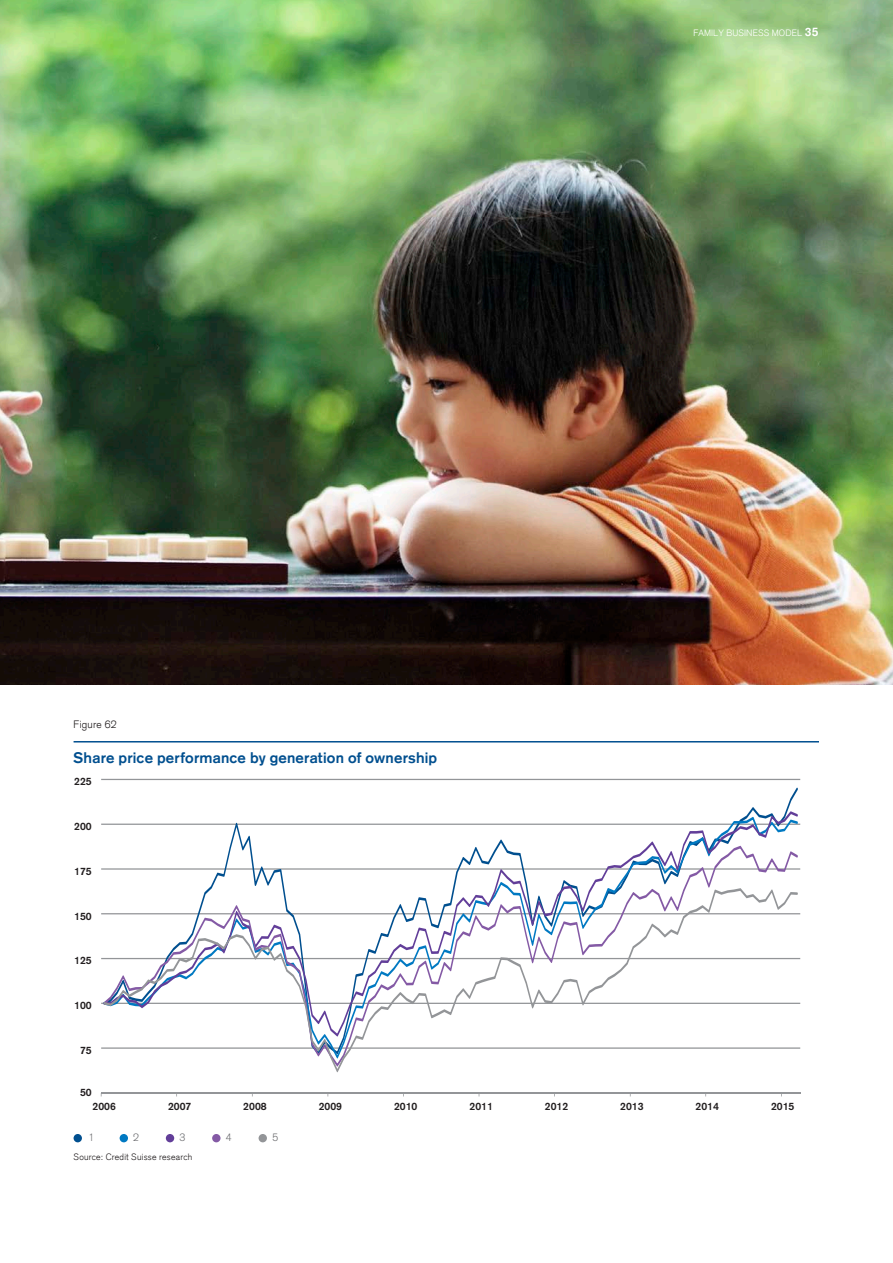
<style>
.page{position:relative;width:893px;height:1263px;background:#fff}
.page>*{position:absolute;margin:0;border:0;box-sizing:border-box;transform-origin:0 0}
.chart_titel{font:700 15px "Credit Suisse Type";letter-spacing:.015em;color:#004f8f}
.t1{font:700 10.5px "Credit Suisse Type";color:#231f20}
.Figure_Table_Number{font:300 10.5px "Credit Suisse Type";letter-spacing:.025em;color:#231f20}
.t2{font:300 10.5px "Credit Suisse Type";color:#6c6d70}
.Chart_Source{font:300 9px "Credit Suisse Type";letter-spacing:.03em;color:#231f20}
.t3{font:300 9px "Credit Suisse Type";letter-spacing:.01em;color:#fff}
.s1{font-weight:700;font-size:12px}
</style>
<div class="page">
<hr style="left:74px;top:741px;width:745px;height:1px;background:#004f8f">
<hr style="left:101px;top:779px;width:699px;height:1px;background:#939598">
<hr style="left:101px;top:823px;width:699px;height:2px;background:#939598">
<hr style="left:101px;top:868px;width:699px;height:2px;background:#939598">
<hr style="left:101px;top:913px;width:699px;height:1px;background:#939598">
<hr style="left:101px;top:958px;width:699px;height:1px;background:#939598">
<hr style="left:101px;top:1003px;width:699px;height:1px;background:#939598">
<hr style="left:101px;top:1047px;width:699px;height:2px;background:#939598">
<hr style="left:101px;top:1092px;width:699px;height:1px;background:#939598">
<svg style="left:104px;top:811px;width:694px;height:35px"></svg>
<svg style="left:103px;top:846px;width:695px;height:42px"></svg>
<svg style="left:103px;top:888px;width:695px;height:184px"></svg>
<div style="left:74px;top:1134px;width:8px;height:8px;background:#004f8f;border-radius:50%"></div>
<div style="left:120px;top:1134px;width:8px;height:8px;background:#0079c2;border-radius:50%"></div>
<div style="left:212px;top:1134px;width:9px;height:8px;background:#845aa5;border-radius:50%"></div>
<div style="left:259px;top:1134px;width:8px;height:8px;background:#939598;border-radius:50%"></div>
<div style="left:166px;top:1134px;width:8px;height:8px;background:#623e99;border-radius:50%"></div>
<img style="left:0;top:0;width:893px;height:684px">
<p class="t3" style="left:693px;top:28px;width:127px">FAMILY BUSINESS MODEL <span class="s1">35</span></p>
<p class="Figure_Table_Number" style="left:74px;top:718px;width:45px">Figure 62</p>
<p class="chart_titel" style="left:74px;top:749px;width:365px">Share price performance by generation of ownership</p>
<p class="t1" style="left:74px;top:775px;width:19px">225</p>
<p class="t1" style="left:74px;top:820px;width:19px">200</p>
<p class="t1" style="left:74px;top:865px;width:19px">175</p>
<p class="t1" style="left:74px;top:910px;width:19px">150</p>
<p class="t1" style="left:74px;top:954px;width:19px">125</p>
<p class="t1" style="left:74px;top:999px;width:19px">100</p>
<p class="t1" style="left:80px;top:1044px;width:13px">75</p>
<p class="t1" style="left:80px;top:1086px;width:13px">50</p>
<p class="t1" style="left:93px;top:1100px;width:25px">2006</p>
<p class="t1" style="left:168px;top:1100px;width:25px">2007</p>
<p class="t1" style="left:243px;top:1100px;width:25px">2008</p>
<p class="t1" style="left:319px;top:1100px;width:25px">2009</p>
<p class="t1" style="left:394px;top:1100px;width:25px">2010</p>
<p class="t1" style="left:469px;top:1100px;width:25px">2011</p>
<p class="t1" style="left:545px;top:1100px;width:25px">2012</p>
<p class="t1" style="left:620px;top:1100px;width:25px">2013</p>
<p class="t1" style="left:696px;top:1100px;width:25px">2014</p>
<p class="t1" style="left:771px;top:1100px;width:25px">2015</p>
<p class="t2" style="left:89px;top:1131px;width:7px">1</p>
<p class="t2" style="left:133px;top:1131px;width:7px">2</p>
<p class="t2" style="left:180px;top:1131px;width:7px">3</p>
<p class="t2" style="left:226px;top:1131px;width:7px">4</p>
<p class="t2" style="left:272px;top:1131px;width:7px">5</p>
<p class="Chart_Source" style="left:74px;top:1151px;width:120px">Source: Credit Suisse research</p>
</div>
